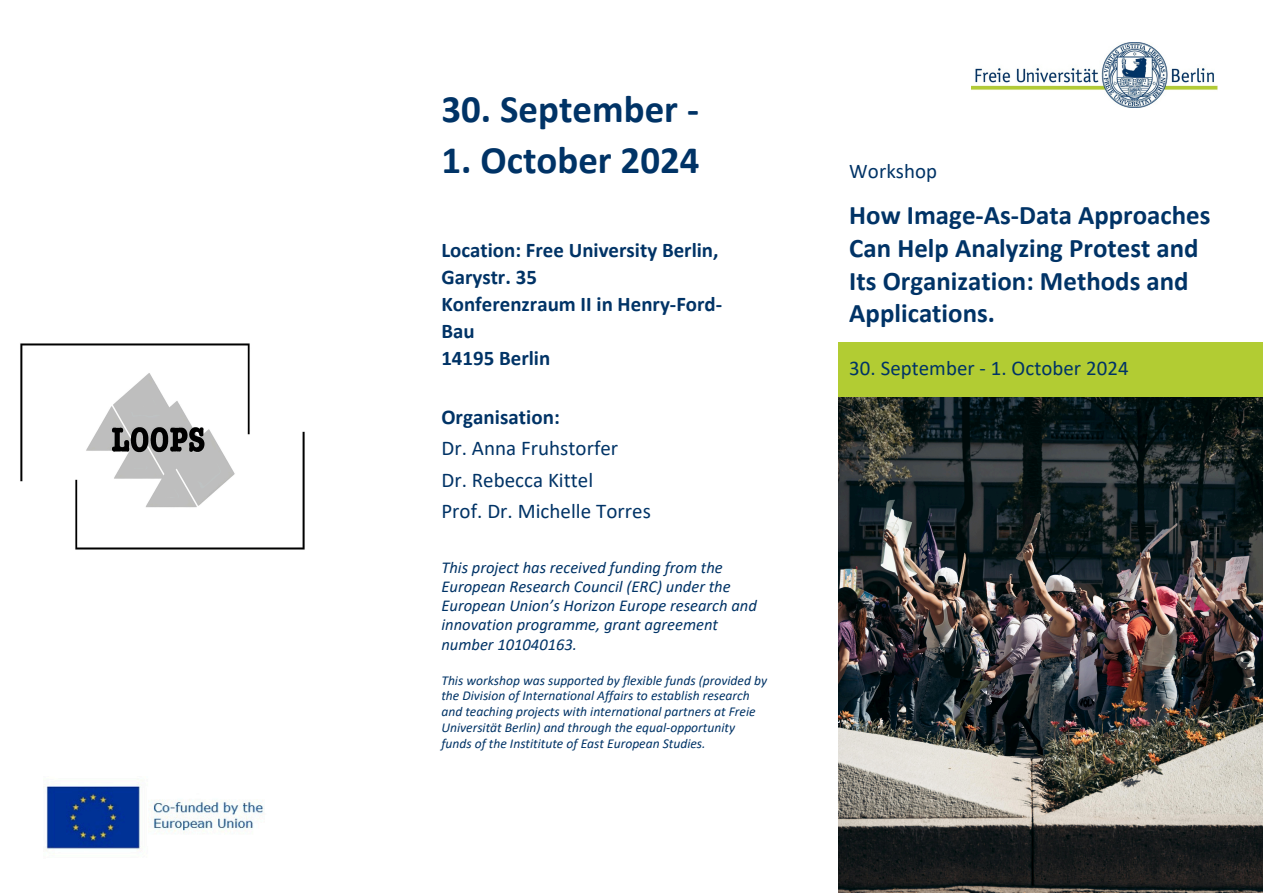
<style>
.page{position:relative;width:1263px;height:894px;background:#fff}
.page>*{position:absolute;margin:0;border:0;box-sizing:border-box;transform-origin:0 0}
.t1{font:700 38.85px "Calibri";color:#036}
.t2{font:700 26.85px/32.7px "Calibri";color:#036}
.t3{font:21px/31.5px "Calibri";color:#036}
.t4{font:700 20.85px/27px "Calibri";color:#036}
.t5{font:20.85px "Calibri";letter-spacing:.005em;color:#036}
.t6{font:italic 16.5px/19.2px "Calibri";color:#036}
.t7{font:italic 13.5px/15.8px "Calibri";color:#036}
.s1{font-weight:700}
</style>
<div class="page">
<img style="left:971px;top:43px;width:247px;height:65px">
<div style="left:838px;top:342px;width:425px;height:55px;background:#b2cc33"></div>
<img style="left:838px;top:397px;width:425px;height:495px">
<img style="left:44px;top:784px;width:221px;height:67px">
<img style="left:20px;top:343px;width:285px;height:207px">
<h4 class="t1" style="left:441px;top:93px;width:259px">30. September -</h4>
<h4 class="t1" style="left:441px;top:143px;width:260px">1. October 2024</h4>
<h5 class="t4" style="left:441px;top:238px;width:282px">Location: Free University Berlin,<br>Garystr. 35<br>Konferenzraum II in Henry-Ford-<br>Bau<br>14195 Berlin</h5>
<p class="t3" style="left:441px;top:402px;width:211px"><span class="s1">Organisation:<br></span>Dr. Anna Fruhstorfer<br>Dr. Rebecca Kittel<br>Prof. Dr. Michelle Torres</p>
<h4 class="t6" style="left:441px;top:559px;width:317px">This project has received funding from the European Research Council (ERC) under the European Union’s Horizon Europe research and innovation programme, grant agreement number 101040163.</h4>
<p class="t7" style="left:441px;top:673px;width:327px">This workshop was supported by flexible funds (provided by the Division of International Affairs to establish research and teaching projects with international partners at Freie Universität Berlin) and through the equal-opportunity funds of the Instititute of East European Studies.</p>
<h4 class="t5" style="left:849px;top:162px;width:89px">Workshop</h4>
<p class="t2" style="left:849px;top:201px;width:363px">How Image-As-Data Approaches<br>Can Help Analyzing Protest and<br>Its Organization: Methods and<br>Applications.</p>
<h2 class="t5" style="left:849px;top:359px;width:281px">30. September - 1. October 2024</h2>
</div>
